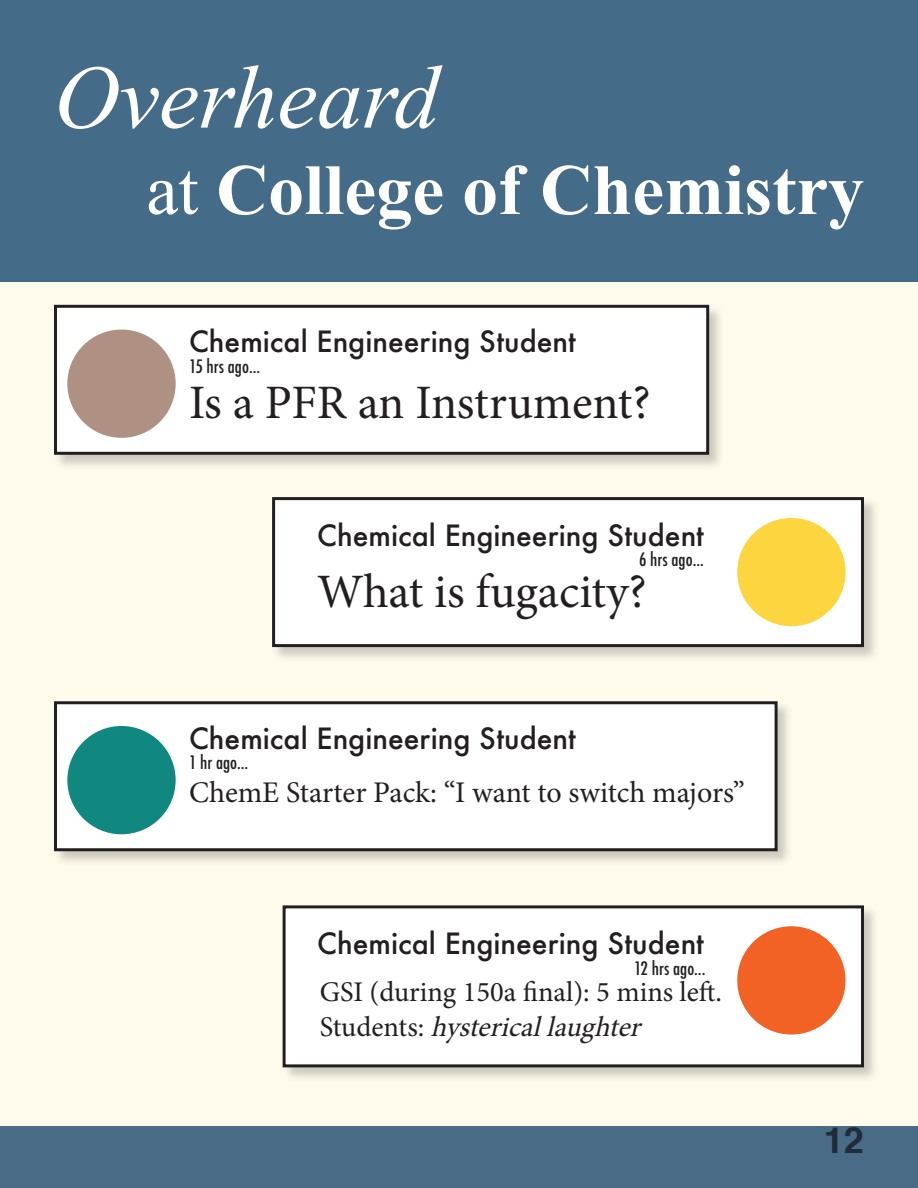
<style>
.page{position:relative;width:918px;height:1188px;background:#fff}
.page>*{position:absolute;margin:0;border:0;box-sizing:border-box;transform-origin:0 0}
.t1{font:italic 90px "Times New Roman";color:#fff}
.t2{font:700 72px "Times New Roman";color:#fff}
.t3{font:48px "Minion Pro";letter-spacing:-.005em;color:#231f20}
.t4{font:700 36px "Helvetica";color:#202c3a}
.t5{font:30px "Minion Pro";letter-spacing:-.005em;color:#231f20}
.t6{font:500 28.5px "Futura";color:#231f20}
.t7{font:28.5px "Minion Pro";color:#231f20}
.t8{font:italic 28.5px "Minion Pro";color:#231f20}
.t9{font:500 condensed 18px "Futura";color:#231f20}
.s1{font-weight:400}
.s2{font-style:normal}
</style>
<div class="page">
<div style="left:0;top:1px;width:918px;height:1186px;background:#fffbec"></div>
<div style="left:0;top:0;width:918px;height:282px;background:#446c89"></div>
<div style="left:0;top:1126px;width:918px;height:62px;background:#4a6b86"></div>
<div style="left:53px;top:304px;width:672px;height:166px;background:#231f20;opacity:.23"></div>
<div style="left:56px;top:306px;width:652px;height:147px;background:#fff"></div>
<div style="left:54px;top:305px;width:655px;height:150px;border:3px solid #231f20"></div>
<div style="left:67px;top:330px;width:109px;height:108px;background:#ae9182;border-radius:50%"></div>
<div style="left:271px;top:496px;width:608px;height:167px;background:#231f20;opacity:.23"></div>
<div style="left:274px;top:499px;width:588px;height:147px;background:#fff"></div>
<div style="left:272px;top:497px;width:592px;height:150px;border:3px solid #231f20"></div>
<div style="left:737px;top:518px;width:109px;height:108px;background:#fcd53f;border-radius:50%"></div>
<div style="left:282px;top:905px;width:598px;height:178px;background:#231f20;opacity:.23"></div>
<div style="left:284px;top:907px;width:578px;height:159px;background:#fff"></div>
<div style="left:283px;top:905px;width:581px;height:162px;border:3px solid #231f20"></div>
<div style="left:737px;top:926px;width:109px;height:109px;background:#f26224;border-radius:50%"></div>
<div style="left:53px;top:700px;width:740px;height:167px;background:#231f20;opacity:.23"></div>
<div style="left:56px;top:703px;width:720px;height:147px;background:#fff"></div>
<div style="left:54px;top:701px;width:724px;height:150px;border:3px solid #231f20"></div>
<div style="left:67px;top:726px;width:109px;height:108px;background:#10887f;border-radius:50%"></div>
<p class="t1" style="left:54px;top:36px;width:386px">Overheard</p>
<p class="t2" style="left:146px;top:140px;width:719px"><span class="s1">at</span> College of Chemistry</p>
<p class="t6" style="left:189px;top:322px;width:388px">Chemical Engineering Student</p>
<p class="t9" style="left:189px;top:354px;width:73px">15 hrs ago...</p>
<p class="t3" style="left:189px;top:371px;width:463px">Is a PFR an Instrument?</p>
<p class="t6" style="left:317px;top:516px;width:388px">Chemical Engineering Student</p>
<p class="t9" style="left:639px;top:548px;width:66px">6 hrs ago...</p>
<p class="t3" style="left:317px;top:560px;width:331px">What is fugacity?</p>
<p class="t6" style="left:189px;top:719px;width:388px">Chemical Engineering Student</p>
<p class="t9" style="left:189px;top:751px;width:61px">1 hr ago...</p>
<p class="t5" style="left:189px;top:772px;width:557px">ChemE Starter Pack: “I want to switch majors”</p>
<p class="t6" style="left:317px;top:924px;width:388px">Chemical Engineering Student</p>
<p class="t9" style="left:634px;top:957px;width:73px">12 hrs ago...</p>
<p class="t7" style="left:320px;top:973px;width:404px">GSI (during 150a final): 5 mins left.</p>
<p class="t8" style="left:320px;top:1007px;width:331px"><span class="s2">S t u d e n t s :</span> hystericallaughter</p>
<p class="t4" style="left:824px;top:1112px;width:42px">12</p>
</div>
